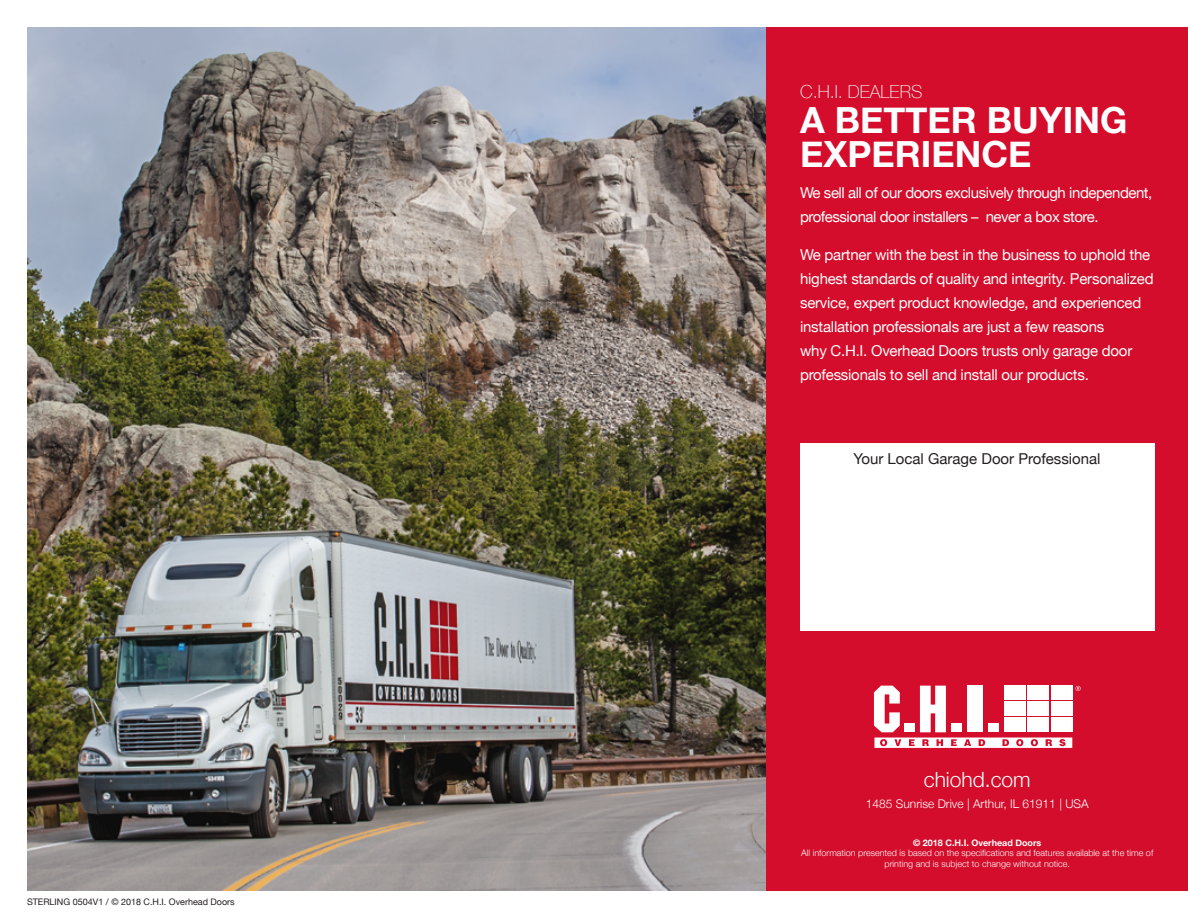
<style>
.page{position:relative;width:1188px;height:918px;background:#fff}
.page>*{position:absolute;margin:0;border:0;box-sizing:border-box;transform-origin:0 0}
.t1{font:700 36px/34.5px "Helvetica Neue";color:#fff}
.t2{font:300 21px "Helvetica Neue";color:#fff}
.t3{font:100 18px "Helvetica Neue";color:#fff}
.t4{font:15px/24px "Helvetica Neue";letter-spacing:-.015em;color:#fff}
.t5{font:15px "Helvetica Neue";color:#231f20}
.t6{font:300 12px "Helvetica Neue";color:#fff}
.t7{font:300 9px/10.8px "Helvetica Neue";color:#fff;text-align:center}
.t8{font:9px "Helvetica Neue";color:#231f20}
.t9{font:700 9px "Helvetica Neue";color:#fff}
</style>
<div class="page">
<img style="left:27px;top:27px;width:739px;height:864px">
<div style="left:766px;top:27px;width:422px;height:864px;background:#d30d2b"></div>
<svg style="left:874px;top:686px;width:26px;height:46px"></svg>
<div style="left:904px;top:723px;width:11px;height:9px;background:#fff"></div>
<svg style="left:920px;top:686px;width:26px;height:46px"></svg>
<div style="left:951px;top:723px;width:11px;height:9px;background:#fff"></div>
<div style="left:967px;top:686px;width:16px;height:46px;background:#fff"></div>
<div style="left:988px;top:723px;width:11px;height:9px;background:#fff"></div>
<div style="left:1051px;top:718px;width:21px;height:14px;background:#fff"></div>
<div style="left:1027px;top:702px;width:22px;height:14px;background:#fff"></div>
<div style="left:1051px;top:702px;width:21px;height:14px;background:#fff"></div>
<div style="left:1027px;top:718px;width:22px;height:14px;background:#fff"></div>
<div style="left:1004px;top:718px;width:21px;height:14px;background:#fff"></div>
<div style="left:1004px;top:702px;width:21px;height:14px;background:#fff"></div>
<div style="left:1004px;top:685px;width:21px;height:15px;background:#fff"></div>
<div style="left:1027px;top:685px;width:22px;height:15px;background:#fff"></div>
<div style="left:1051px;top:685px;width:21px;height:15px;background:#fff"></div>
<svg style="left:874px;top:738px;width:198px;height:10px;background:#f5c9d0"></svg>
<svg style="left:1075px;top:686px;width:6px;height:5px"></svg>
<div style="left:800px;top:443px;width:354px;height:187px;background:#fff"></div>
<p class="t8" style="left:27px;top:895px;width:209px">STERLING 0504V1 / © 2018 C.H.I. Overhead Doors</p>
<p class="t3" style="left:800px;top:78px;width:124px">C.H.I. DEALERS</p>
<p class="t1" style="left:800px;top:104px;width:329px">A BETTER BUYING<br>EXPERIENCE</p>
<p class="t4" style="left:800px;top:182px;width:354px">We sell all of our doors exclusively through independent, professional door installers – never a box store.</p>
<p class="t4" style="left:800px;top:243px;width:355px">We partner with the best in the business to uphold the highest standards of quality and integrity. Personalized service, expert product knowledge, and experienced installation professionals are just a few reasons<br>why C.H.I. Overhead Doors trusts only garage door professionals to sell and install our products.</p>
<p class="t5" style="left:853px;top:448px;width:249px">Your Local Garage Door Professional</p>
<p class="t2" style="left:924px;top:762px;width:108px">chiohd.com</p>
<p class="t6" style="left:866px;top:794px;width:224px">1485 Sunrise Drive | Arthur, IL 61911 | USA</p>
<p class="t9" style="left:913px;top:835px;width:130px">© 2018 C.H.I. Overhead Doors</p>
<p class="t7" style="left:801px;top:847px;width:354px">All information presented is based on the specifications and features available at the time of printing and is subject to change without notice.</p>
</div>
